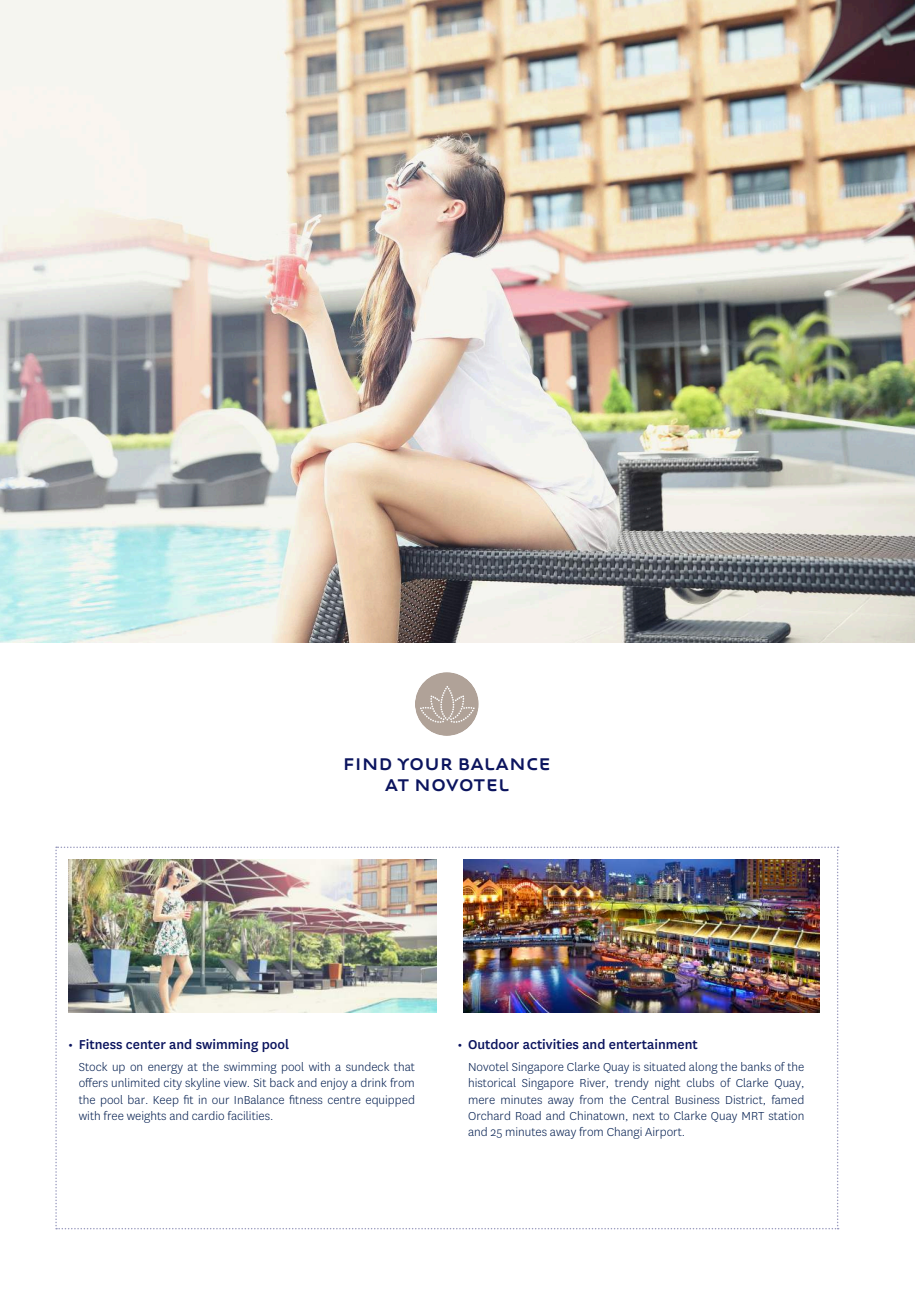
<style>
.page{position:relative;width:915px;height:1306px;background:#fff}
.page>*{position:absolute;margin:0;border:0;box-sizing:border-box;transform-origin:0 0}
.t1{font:500 18px/21px "Novotype";color:#0b145e;text-align:center}
.t2{font:500 15px "National";color:#0b145e}
.t3{font:300 13.5px/16.2px "National";color:#001c4e;text-align:justify}
</style>
<div class="page">
<svg style="left:55px;top:846px;width:783px;height:383px"></svg>
<img style="left:0;top:0;width:914px;height:642px">
<div style="left:415px;top:672px;width:63px;height:64px;background:#b0a298;border-radius:50%"></div>
<svg style="left:419px;top:685px;width:56px;height:38px"></svg>
<img style="left:68px;top:859px;width:368px;height:153px">
<img style="left:463px;top:859px;width:356px;height:153px">
<h1 class="t1" style="left:343px;top:753px;width:209px">FIND YOUR BALANCE<br>AT NOVOTEL</h1>
<p class="t2" style="left:68px;top:1034px;width:222px">• Fitness center and swimming pool</p>
<p class="t2" style="left:457px;top:1034px;width:242px">• Outdoor activities and entertainment</p>
<p class="t3" style="left:79px;top:1058px;width:337px">Stock up on energy at the swimming pool with a sundeck that offers unlimited city skyline view. Sit back and enjoy a drink from the pool bar. Keep fit in our InBalance fitness centre equipped with free weights and cardio facilities.</p>
<p class="t3" style="left:468px;top:1058px;width:337px">Novotel Singapore Clarke Quay is situated along the banks of the historical Singapore River, trendy night clubs of Clarke Quay, mere minutes away from the Central Business District, famed Orchard Road and Chinatown, next to Clarke Quay MRT station and 25 minutes away from Changi Airport.</p>
</div>
